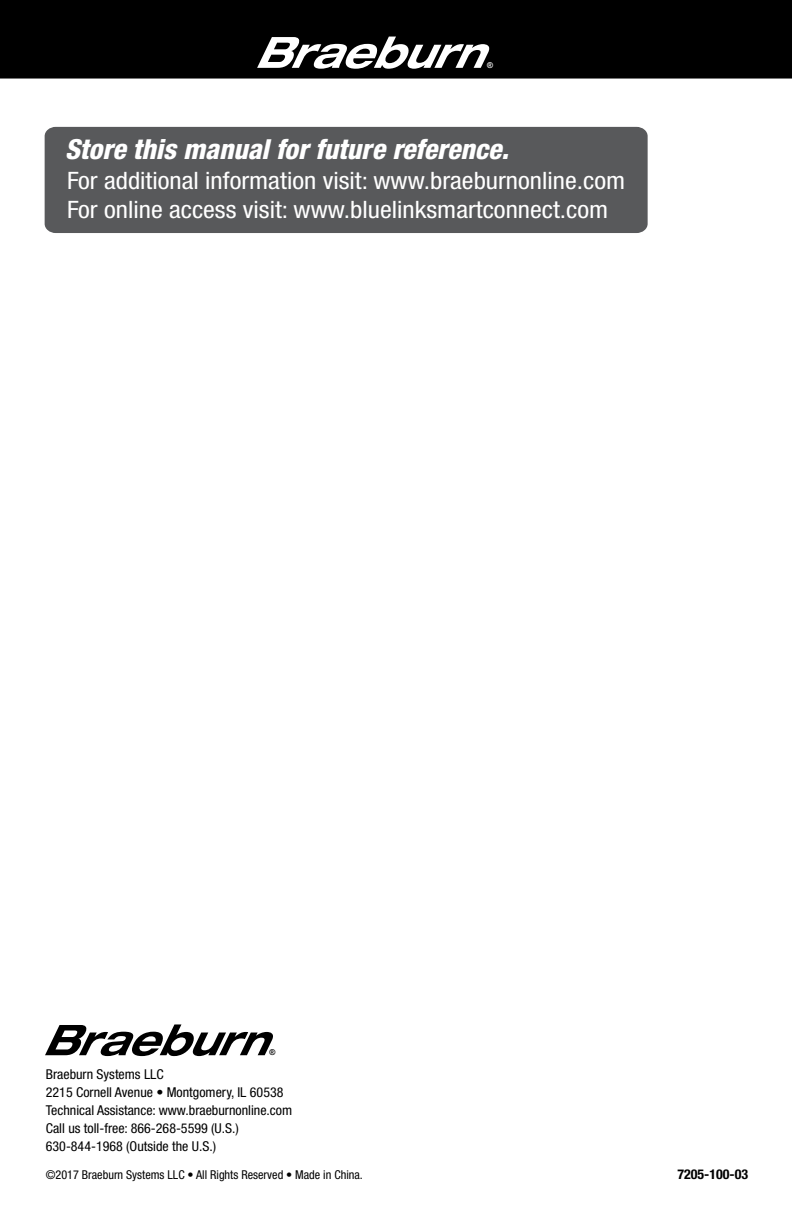
<style>
.page{position:relative;width:792px;height:1224px;background:#fff}
.page>*{position:absolute;margin:0;border:0;box-sizing:border-box;transform-origin:0 0}
.t1{font:italic 800 condensed 27.6px "Helvetica Neue LT Std";color:#fff}
.t2{font:condensed 24px/28.8px "Helvetica Neue LT Std";color:#fff;scale:1.1 1}
.t3{font:condensed 13.6px/18px "Helvetica Neue LT Std";color:#000}
.t4{font:700 condensed 13.6px "Helvetica Neue LT Std";color:#000}
.t5{font:condensed 12.2px "Helvetica Neue LT Std";color:#000}
.t6{font:700 8px "Arial";color:#000}
.t7{font:700 8px "Arial";color:#fff}
</style>
<div class="page">
<svg style="left:45px;top:1024px;width:228px;height:32px"></svg>
<div style="left:0;top:0;width:792px;height:79px;background:#000"></div>
<svg style="left:257px;top:37px;width:234px;height:32px"></svg>
<div style="left:45px;top:127px;width:603px;height:106px;background:#58595b"></div>
<p class="t7" style="left:487px;top:60px;width:7px">®</p>
<h1 class="t1" style="left:65px;top:132px;width:445px">Store this manual for future reference.</h1>
<h2 class="t2" style="left:67px;top:166px;width:509px">For additional information visit: www.braeburnonline.com<br>For online access visit: www.bluelinksmartconnect.com</h2>
<p class="t6" style="left:270px;top:1047px;width:7px">®</p>
<p class="t3" style="left:46px;top:1065px;width:248px">Braeburn Systems LLC<br>2215 Cornell Avenue • Montgomery, IL 60538<br>Technical Assistance: www.braeburnonline.com Call us toll-free: 866-268-5599 (U.S.)<br>630-844-1968 (Outside the U.S.)</p>
<p class="t5" style="left:46px;top:1168px;width:318px">©2017 Braeburn Systems LLC • All Rights Reserved • Made in China.</p>
<p class="t4" style="left:677px;top:1166px;width:72px">7205-100-03</p>
</div>
